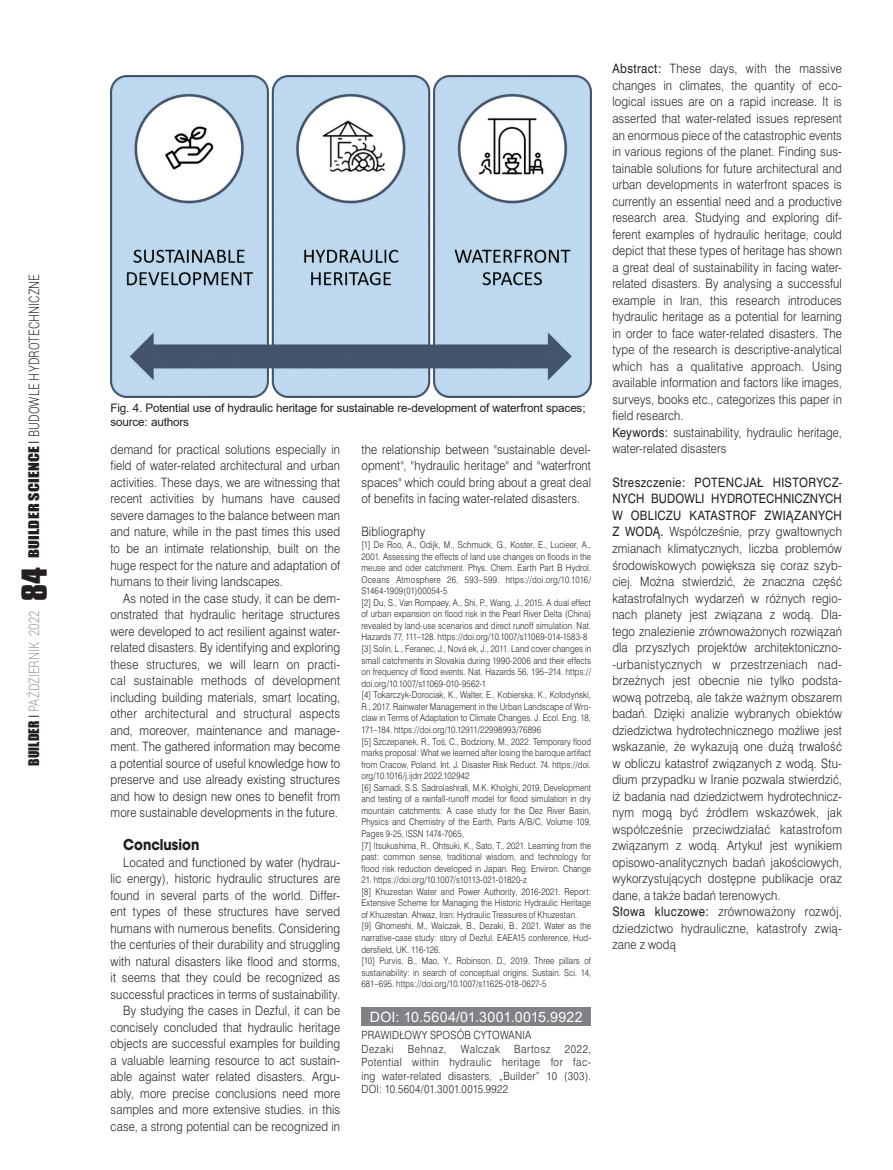
<style>
.page{position:relative;width:893px;height:1170px;background:#fff}
.page>*{position:absolute;margin:0;border:0;box-sizing:border-box;transform-origin:0 0}
.srodtytul{font:700 16.5px "Avant Gar Got Itc TEE";color:#231f20;scale:.9 1}
.t1{font:300 14.25px "Roboto";color:#231f20;scale:.8 1}
.Fot_podpis{font:14.25px "Arial";letter-spacing:.015em;color:#fff}
.t2{font:300 14.25px "Roboto";color:#939598;scale:.8 1}
.tekst_swiss{font:12px/16.5px "Swis 721 Lt PL";letter-spacing:.01em;color:#231f20;text-align:justify;scale:.89 1}
.ABSTRAKT_POLSKI{font:12px/16.5px "Swis 721 Lt PL";letter-spacing:.015em;color:#231f20;text-align:justify;scale:.89 1}
.ABSTRAKT_ANGIELSKI{font:12px/16.5px "Swis 721 Lt PL";letter-spacing:.01em;color:#231f20;text-align:justify;scale:.89 1}
.LIITERATURA{font:12px "Swis 721 Lt PL";letter-spacing:.015em;color:#231f20;scale:.89 1}
.Fot_podpis-2{font:11.7px/13.5px "Arial";letter-spacing:-.015em;color:#231f20}
.PRAWIDLOWY_SPOSOB_CY{font:10.5px/13.5px "Swis 721 Lt PL";letter-spacing:.03em;color:#231f20;text-align:justify;scale:.89 1}
.PRAWIDLOWY_SPOSOB_CY-2{font:10.5px "Swis 721 Lt PL";letter-spacing:.055em;color:#231f20;scale:.89 1}
.PRAWIDLOWY_SPOSOB_CY-3{font:10.5px "Swis 721 Lt PL";letter-spacing:.06em;color:#231f20;scale:.89 1}
.LITERATURA_WYLICZENI{font:8.7px/11.6px "Swis 721 Lt PL";letter-spacing:.01em;color:#231f20;text-align:justify;scale:.86 1}
.s1{font-family:"Impact";font-weight:400;font-size:13.5px}
.s2{font-family:"Swis 721 Lt PL";font-weight:400;font-size:13.5px}
.s3{font-family:"Impact";font-weight:400;font-size:13.5px;color:#231f20}
.s4{font-family:"Swis 721 Lt PL";font-weight:400;font-size:13.5px;color:#231f20}
.s5{font-family:"Compacta PL";font-weight:700;font-size:30px;color:#231f20}
.s6{font-family:"Swis 721 PL"}
</style>
<div class="page">
<div style="left:361px;top:1006px;width:230px;height:19px;background:#808285"></div>
<img style="left:111px;top:76px;width:480px;height:321px">
<p class="t1" style="left:24px;top:558px;width:357px;rotate:-90deg"><span class="s1">BUILDER SCIENCE</span> <span class="s2">I</span> BUDOWLE HYDROTECHNICZNE</p>
<p class="t2" style="left:24px;top:765px;width:250px;rotate:-90deg"><span class="s3">BUILDER</span> <span class="s4">I</span> PAŹDZIERNIK 2022 <span class="s5">84</span></p>
<p class="Fot_podpis-2" style="left:111px;top:401px;width:476px">Fig. 4. Potential use of hydraulic heritage for sustainable re-development of waterfront spaces; source: authors</p>
<p class="tekst_swiss" style="left:111px;top:441px;width:260px">demand for practical solutions especially in field of water-related architectural and urban activities. These days, we are witnessing that recent activities by humans have caused severe damages to the balance between man and nature, while in the past times this used to be an intimate relationship, built on the huge respect for the nature and adaptation of humans to their living landscapes.</p>
<p class="tekst_swiss" style="left:111px;top:589px;width:259px;text-indent:13px">As noted in the case study, it can be dem&shy;onstrated that hydraulic heritage structures were developed to act resilient against water&shy;related disasters. By identifying and exploring these structures, we will learn on practi&shy;cal sustainable methods of development including building materials, smart locating, other architectural and structural aspects and, moreover, maintenance and manage&shy;ment. The gathered information may become a potential source of useful knowledge how to preserve and use already existing structures and how to design new ones to benefit from more sustainable developments in the future.</p>
<p class="srodtytul" style="left:123px;top:834px;width:86px">Conclusion</p>
<p class="tekst_swiss" style="left:111px;top:853px;width:259px;text-indent:13px">Located and functioned by water (hydrau&shy;lic energy), historic hydraulic structures are found in several parts of the world. Differ&shy;ent types of these structures have served humans with numerous benefits. Considering the centuries of their durability and struggling with natural disasters like flood and storms, it seems that they could be recognized as successful practices in terms of sustainability.</p>
<p class="tekst_swiss" style="left:111px;top:1002px;width:259px;text-indent:13px">By studying the cases in Dezful, it can be concisely concluded that hydraulic heritage objects are successful examples for building a valuable learning resource to act sustain&shy;able against water related disasters. Argu&shy;ably, more precise conclusions need more samples and more extensive studies. in this case, a strong potential can be recognized in</p>
<p class="tekst_swiss" style="left:361px;top:441px;width:259px">the relationship between "sustainable devel&shy;opment", "hydraulic heritage" and "waterfront spaces" which could bring about a great deal of benefits in facing water-related disasters.</p>
<p class="LIITERATURA" style="left:361px;top:524px;width:73px">Bibliography</p>
<p class="LITERATURA_WYLICZENI" style="left:361px;top:539px;width:268px">[1] De Roo, A., Odijk, M., Schmuck, G., Koster, E., Lucieer, A., 2001. Assessing the effects of land use changes on floods in the meuse and oder catchment. Phys. Chem. Earth Part B Hydrol.<br>Oceans Atmosphere 26, 593–599. https://doi.org/10.1016/ S1464-1909(01)00054-5</p>
<p class="LITERATURA_WYLICZENI" style="left:361px;top:596px;width:268px">[2] Du, S., Van Rompaey, A., Shi, P., Wang, J., 2015. A dual effect of urban expansion on flood risk in the Pearl River Delta (China) revealed by land-use scenarios and direct runoff simulation. Nat.<br>Hazards 77, 111–128. https://doi.org/10.1007/s11069-014-1583-8</p>
<p class="LITERATURA_WYLICZENI" style="left:361px;top:642px;width:268px">[3] Solin, L., Feranec, J., Nováček, J., 2011. Land cover changes in small catchments in Slovakia during 1990-2006 and their effects on frequency of flood events. Nat. Hazards 56, 195–214. https:// doi.org/10.1007/s11069-010-9562-1</p>
<p class="LITERATURA_WYLICZENI" style="left:361px;top:689px;width:268px">[4] Tokarczyk-Dorociak, K., Walter, E., Kobierska, K., Kołodyński, R., 2017. Rainwater Management in the Urban Landscape of Wro&shy;claw in Terms of Adaptation to Climate Changes. J. Ecol. Eng. 18, 171–184. https://doi.org/10.12911/22998993/76896</p>
<p class="LITERATURA_WYLICZENI" style="left:361px;top:735px;width:268px">[5] Szczepanek, R., Toś, C., Bodziony, M., 2022. Temporary flood marks proposal: What we learned after losing the baroque artifact from Cracow, Poland. Int. J. Disaster Risk Reduct. 74. https://doi. org/10.1016/j.ijdrr.2022.102942</p>
<p class="LITERATURA_WYLICZENI" style="left:361px;top:781px;width:268px">[6] Samadi, S.S. Sadrolashrafi, M.K. Kholghi, 2019, Development and testing of a rainfall-runoff model for flood simulation in dry mountain catchments: A case study for the Dez River Basin, Physics and Chemistry of the Earth, Parts A/B/C, Volume 109, Pages 9-25, ISSN 1474-7065,</p>
<p class="LITERATURA_WYLICZENI" style="left:361px;top:839px;width:268px">[7] Itsukushima, R., Ohtsuki, K., Sato, T., 2021. Learning from the past: common sense, traditional wisdom, and technology for flood risk reduction developed in Japan. Reg. Environ. Change</p>
<p class="LITERATURA_WYLICZENI" style="left:361px;top:873px;width:194px">21. https://doi.org/10.1007/s10113-021-01820-z</p>
<p class="LITERATURA_WYLICZENI" style="left:361px;top:885px;width:268px">[8] Khuzestan Water and Power Authority, 2016-2021. Report:<br>Extensive Scheme for Managing the Historic Hydraulic Heritage of Khuzestan. Ahwaz, Iran: Hydraulic Treasures of Khuzestan.</p>
<p class="LITERATURA_WYLICZENI" style="left:361px;top:920px;width:268px">[9] Ghomeshi, M., Walczak, B., Dezaki, B., 2021. Water as the narrative-case study: story of Dezful. EAEA15 conference, Hud&shy;dersfield, UK. 116-126.</p>
<p class="LITERATURA_WYLICZENI" style="left:361px;top:954px;width:268px">[10] Purvis, B., Mao, Y., Robinson, D., 2019. Three pillars of sustainability: in search of conceptual origins. Sustain. Sci. 14, 681–695. https://doi.org/10.1007/s11625-018-0627-5</p>
<p class="Fot_podpis" style="left:370px;top:1006px;width:214px">DOI: 10.5604/01.3001.0015.9922</p>
<p class="PRAWIDLOWY_SPOSOB_CY" style="left:361px;top:1028px;width:192px">PRAWIDŁOWY SPOSÓB CYTOWANIA</p>
<p class="PRAWIDLOWY_SPOSOB_CY" style="left:361px;top:1041px;width:38px">Dezaki</p>
<p class="PRAWIDLOWY_SPOSOB_CY" style="left:408px;top:1041px;width:45px">Behnaz,</p>
<p class="PRAWIDLOWY_SPOSOB_CY-2" style="left:461px;top:1041px;width:46px">Walczak</p>
<p class="PRAWIDLOWY_SPOSOB_CY-3" style="left:514px;top:1041px;width:42px">Bartosz</p>
<p class="PRAWIDLOWY_SPOSOB_CY" style="left:361px;top:1041px;width:259px;text-indent:203px">2022, Potential within hydraulic heritage for fac&shy;ing water-related disasters, „Builder” 10 (303).<br>DOI: 10.5604/01.3001.0015.9922</p>
<p class="ABSTRAKT_ANGIELSKI" style="left:612px;top:60px;width:260px"><span class="s6">Abstract:</span> These days, with the massive changes in climates, the quantity of eco&shy;logical issues are on a rapid increase. It is asserted that water-related issues represent an enormous piece of the catastrophic events in various regions of the planet. Finding sus&shy;tainable solutions for future architectural and urban developments in waterfront spaces is currently an essential need and a productive research area. Studying and exploring dif&shy;ferent examples of hydraulic heritage, could depict that these types of heritage has shown a great deal of sustainability in facing water&shy;related disasters. By analysing a successful example in Iran, this research introduces hydraulic heritage as a potential for learning in order to face water-related disasters. The type of the research is descriptive-analytical which has a qualitative approach. Using available information and factors like images, surveys, books etc., categorizes this paper in field research.</p>
<p class="ABSTRAKT_ANGIELSKI" style="left:612px;top:423px;width:259px"><span class="s6">Keywords:</span> sustainability, hydraulic heritage, water-related disasters</p>
<p class="ABSTRAKT_POLSKI" style="left:612px;top:474px;width:259px"><span class="s6">Streszczenie: POTENCJAŁ HISTORYCZ-NYCH BUDOWLI HYDROTECHNICZNYCH W OBLICZU KATASTROF ZWIĄZANYCH Z WODĄ.</span> Współcześnie, przy gwałtownych zmianach klimatycznych, liczba problemów środowiskowych powiększa się coraz szyb&shy;ciej. Można stwierdzić, że znaczna część katastrofalnych wydarzeń w różnych regio&shy;nach planety jest związana z wodą. Dla&shy;tego znalezienie zrównoważonych rozwiązań dla przyszłych projektów architektoniczno--urbanistycznych w przestrzeniach nad&shy;brzeżnych jest obecnie nie tylko podsta&shy;wową potrzebą, ale także ważnym obszarem badań. Dzięki analizie wybranych obiektów dziedzictwa hydrotechnicznego możliwe jest wskazanie, że wykazują one dużą trwałość w obliczu katastrof związanych z wodą. Stu&shy;dium przypadku w Iranie pozwala stwierdzić, iż badania nad dziedzictwem hydrotechnicz&shy;nym mogą być źródłem wskazówek, jak współcześnie przeciwdziałać katastrofom związanym z wodą. Artykuł jest wynikiem opisowo-analitycznych badań jakościowych, wykorzystujących dostępne publikacje oraz dane, a także badań terenowych.</p>
<p class="ABSTRAKT_POLSKI" style="left:612px;top:903px;width:259px"><span class="s6">Słowa kluczowe:</span> zrównoważony rozwój, dziedzictwo hydrauliczne, katastrofy zwią&shy;zane z wodą</p>
</div>
